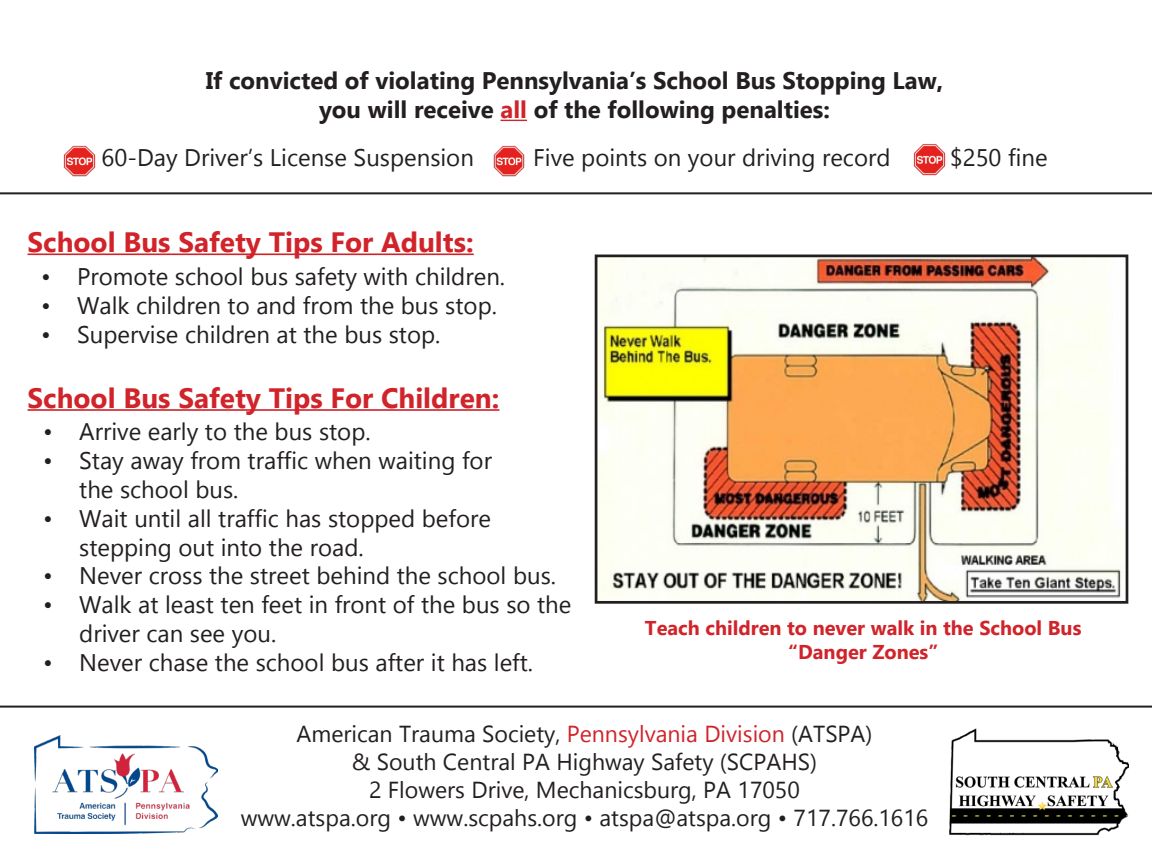
<style>
.page{position:relative;width:1152px;height:864px;background:#fff}
.page>*{position:absolute;margin:0;border:0;box-sizing:border-box;transform-origin:0 0}
.t1{font:700 28px "Gadugi";color:#d1232a}
.t2{font:24px/28.8px "Gadugi";color:#231f20}
.t3{font:700 24px/28.8px "Gadugi";color:#231f20;text-align:center}
.t4{font:23.2px/27.8px "Gadugi";color:#231f20;text-align:center}
.t5{font:700 20px "Gadugi";color:#d1232a}
.s1{color:#d1232a}
</style>
<div class="page">
<img style="left:950px;top:728px;width:178px;height:108px">
<svg style="left:501px;top:120px;width:26px;height:1px"></svg>
<hr style="left:28px;top:253px;width:446px;height:2px;background:#d1232a">
<hr style="left:0;top:192px;width:1152px;height:2px;background:#231f20">
<hr style="left:0;top:706px;width:1152px;height:2px;background:#231f20">
<img style="left:599px;top:259px;width:523px;height:341px">
<div style="left:595px;top:255px;width:533px;height:349px;border:3px solid #231f20"></div>
<hr style="left:28px;top:409px;width:471px;height:2px;background:#d1232a">
<img style="left:913px;top:144px;width:33px;height:32px">
<img style="left:493px;top:145px;width:32px;height:32px">
<img style="left:63px;top:145px;width:33px;height:32px">
<img style="left:34px;top:736px;width:184px;height:97px">
<p class="t3" style="left:206px;top:66px;width:739px">If convicted of violating Pennsylvania’s School Bus Stopping Law, you will receive <span class="s1">all</span> of the following penalties:</p>
<p class="t2" style="left:102px;top:143px;width:374px">60-Day Driver’s License Suspension</p>
<p class="t2" style="left:533px;top:143px;width:359px">Five points on your driving record</p>
<p class="t2" style="left:950px;top:143px;width:99px">$250 fine</p>
<p class="t1" style="left:28px;top:225px;width:448px">School Bus Safety Tips For Adults:</p>
<p class="t2" style="left:41px;top:262px;width:466px">• Promote school bus safety with children.</p>
<p class="t2" style="left:41px;top:291px;width:457px">• Walk children to and from the bus stop.</p>
<p class="t2" style="left:41px;top:320px;width:401px">• Supervise children at the bus stop.</p>
<p class="t1" style="left:28px;top:381px;width:473px">School Bus Safety Tips For Children:</p>
<p class="t2" style="left:43px;top:417px;width:329px">• Arrive early to the bus stop.</p>
<p class="t2" style="left:79px;top:446px;width:414px;text-indent:-36px">• Stay away from traffic when waiting for the school bus.</p>
<p class="t2" style="left:79px;top:504px;width:413px;text-indent:-36px">• Wait until all traffic has stopped before stepping out into the road.</p>
<p class="t2" style="left:43px;top:561px;width:514px">• Never cross the street behind the school bus.</p>
<p class="t2" style="left:79px;top:590px;width:494px;text-indent:-36px">• Walk at least ten feet in front of the bus so the driver can see you.</p>
<p class="t2" style="left:43px;top:648px;width:491px">• Never chase the school bus after it has left.</p>
<p class="t5" style="left:645px;top:616px;width:438px">Teach children to never walk in the School Bus</p>
<p class="t5" style="left:788px;top:640px;width:152px">“Danger Zones”</p>
<p class="t4" style="left:297px;top:720px;width:577px">American Trauma Society, <span class="s1">Pennsylvania Division</span> (ATSPA) &amp; South Central PA Highway Safety (SCPAHS)</p>
<p class="t4" style="left:369px;top:776px;width:432px">2 Flowers Drive, Mechanicsburg, PA 17050</p>
<p class="t4" style="left:241px;top:803px;width:689px">www.atspa.org • www.scpahs.org • atspa@atspa.org • 717.766.1616</p>
</div>
